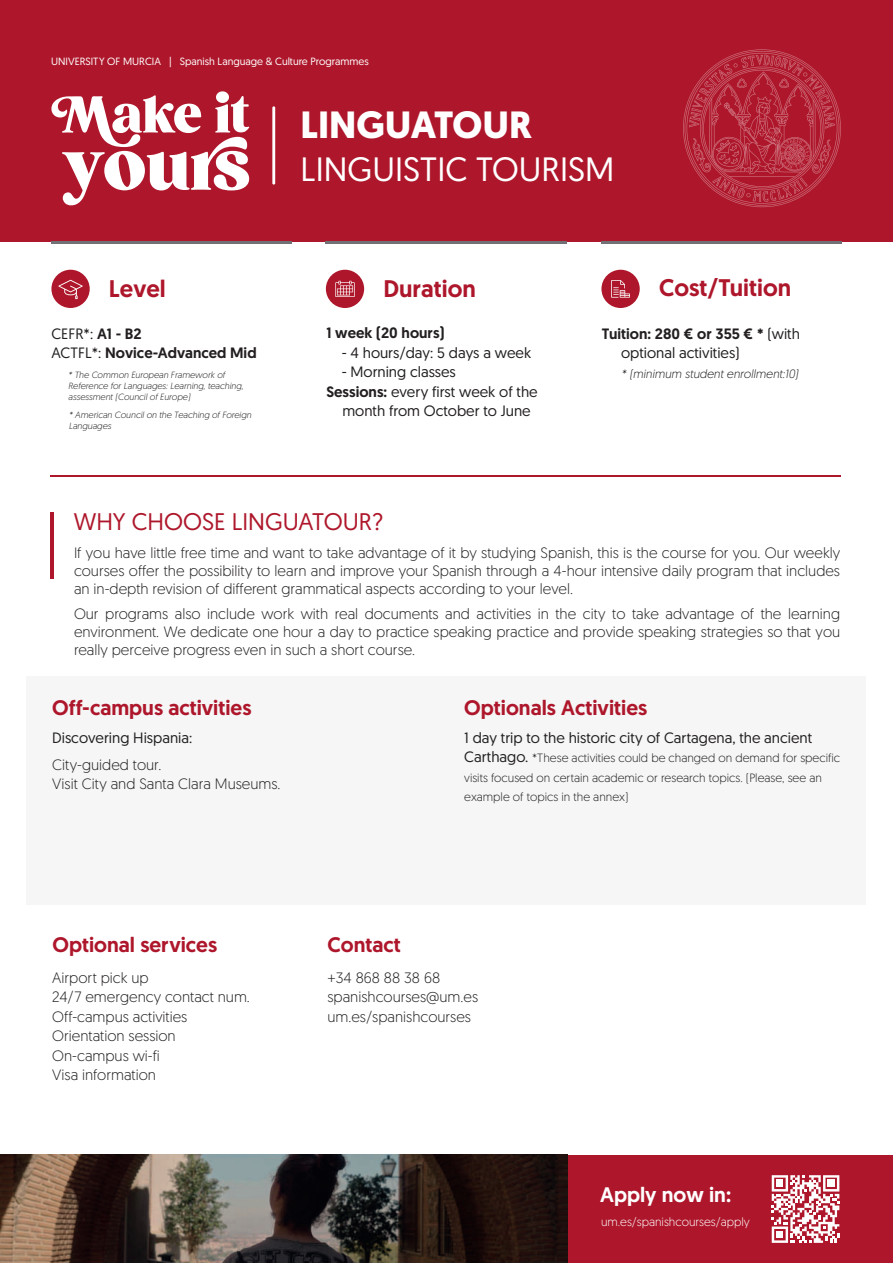
<style>
.page{position:relative;width:893px;height:1263px;background:#fff}
.page>*{position:absolute;margin:0;border:0;box-sizing:border-box;transform-origin:0 0}
.t1{font:700 37.95px "Geomanist";color:#fff}
.t2{font:33.75px "Geomanist";color:#fff}
.t3{font:500 24px "Geomanist";color:#ae172b}
.t4{font:24px "Geomanist";color:#ae172b}
.t5{font:500 21px "Geomanist";color:#ae172b}
.t6{font:500 21px "Geomanist";color:#fff}
.t7{font:300 15px/19.5px "Geomanist";color:#231f20}
.t8{font:15px/19.5px "Geomanist";color:#231f20}
.t9{font:500 15px/19.5px "Geomanist";color:#231f20}
.t10{font:300 12px/19.5px "Geomanist";color:#231f20}
.t11{font:italic 300 12px "Geomanist";color:#231f20}
.t12{font:300 12px "Geomanist";color:#fff}
.t13{font:10.5px "Geomanist";color:#fff}
.t14{font:italic 300 9px/10.8px "Geomanist";color:#231f20}
.s1{font-weight:400}
.s2{font-weight:500}
.s3{font-weight:400;font-size:15px}
</style>
<div class="page">
<div style="left:27px;top:676px;width:839px;height:228px;background:#f6f6f6"></div>
<div style="left:0;top:0;width:893px;height:241px;background:#ae172b"></div>
<hr style="left:51px;top:512px;width:3px;height:66px;background:#ae172b">
<hr style="left:51px;top:475px;width:790px;height:2px;background:#ae172b">
<hr style="left:51px;top:241px;width:241px;height:3px;background:#717074">
<hr style="left:326px;top:241px;width:241px;height:3px;background:#717074">
<hr style="left:601px;top:241px;width:241px;height:3px;background:#717074">
<hr style="left:272px;top:106px;width:3px;height:79px;background:#fff">
<svg style="left:51px;top:91px;width:198px;height:114px"></svg>
<svg style="left:683px;top:49px;width:158px;height:158px"></svg>
<div style="left:51px;top:270px;width:39px;height:38px;background:#ae172b;border-radius:50%"></div>
<div style="left:326px;top:270px;width:38px;height:38px;background:#ae172b;border-radius:50%"></div>
<div style="left:601px;top:270px;width:39px;height:38px;background:#ae172b;border-radius:50%"></div>
<svg style="left:611px;top:280px;width:19px;height:18px"></svg>
<svg style="left:335px;top:281px;width:20px;height:16px"></svg>
<svg style="left:58px;top:280px;width:25px;height:19px"></svg>
<div style="left:0;top:1155px;width:893px;height:108px;background:#ae172b"></div>
<img style="left:0;top:1155px;width:568px;height:108px">
<svg style="left:772px;top:1175px;width:67px;height:68px"></svg>
<div style="left:776px;top:1180px;width:7px;height:7px;background:#fff"></div>
<div style="left:828px;top:1180px;width:7px;height:7px;background:#fff"></div>
<div style="left:776px;top:1231px;width:7px;height:7px;background:#fff"></div>
<p class="t13" style="left:51px;top:54px;width:319px">UNIVERSITY OF MURCIA | Spanish Language &amp; Culture Programmes</p>
<h1 class="t1" style="left:301px;top:100px;width:233px">LINGUATOUR</h1>
<h2 class="t2" style="left:301px;top:147px;width:315px">LINGUISTIC TOURISM</h2>
<h3 class="t3" style="left:109px;top:273px;width:58px">Level</h3>
<h3 class="t3" style="left:383px;top:273px;width:94px">Duration</h3>
<h3 class="t3" style="left:659px;top:272px;width:134px">Cost/Tuition</h3>
<p class="t9" style="left:51px;top:323px;width:207px"><span class="s1">CEFR*:</span> A1 - B2<br><span class="s1">ACTFL*:</span> Novice-Advanced Mid</p>
<p class="t9" style="left:326px;top:323px;width:120px">1 week (20 hours)</p>
<p class="t8" style="left:342px;top:342px;width:191px">- 4 hours/day: 5 days a week</p>
<p class="t8" style="left:342px;top:362px;width:116px">- Morning classes</p>
<p class="t8" style="left:326px;top:381px;width:213px"><span class="s2">Sessions:</span> every first week of the</p>
<p class="t8" style="left:342px;top:401px;width:190px">month from October to June</p>
<p class="t14" style="left:68px;top:369px;width:177px">* The Common European Framework of<br>Reference for Languages: Learning, teaching, assessment (Council of Europe)</p>
<p class="t14" style="left:69px;top:410px;width:184px">* American Council on the Teaching of Foreign<br>Languages</p>
<h3 class="t4" style="left:74px;top:506px;width:311px">WHY CHOOSE LINGUATOUR?</h3>
<p class="t8" style="left:621px;top:323px;width:180px;text-indent:-19px"><span class="s2">Tuition: 280 € or 355 € *</span> (with optional activities)</p>
<p class="t11" style="left:621px;top:366px;width:179px">* (minimum student enrollment:10)</p>
<p class="t7" style="left:74px;top:543px;width:768px;line-height:18px;text-align:justify">If you have little free time and want to take advantage of it by studying Spanish, this is the course for you. Our weekly courses offer the possibility to learn and improve your Spanish through a 4-hour intensive daily program that includes an in-depth revision of different grammatical aspects according to your level.</p>
<p class="t7" style="left:74px;top:604px;width:768px;line-height:18px;text-align:justify">Our programs also include work with real documents and activities in the city to take advantage of the learning environment. We dedicate one hour a day to practice speaking practice and provide speaking strategies so that you really perceive progress even in such a short course.</p>
<h3 class="t5" style="left:52px;top:693px;width:201px">Off-campus activities</h3>
<h3 class="t5" style="left:464px;top:693px;width:184px">Optionals Activities</h3>
<p class="t8" style="left:52px;top:727px;width:141px">Discovering Hispania:</p>
<p class="t7" style="left:52px;top:754px;width:230px">City-guided tour.<br>Visit City and Santa Clara Museums.</p>
<p class="t8" style="left:464px;top:727px;width:349px">1 day trip to the historic city of Cartagena, the ancient</p>
<p class="t10" style="left:464px;top:748px;width:377px"><span class="s3">Carthago.</span> *These activities could be changed on demand for specific visits focused on certain academic or research topics. (Please, see an example of topics in the annex)</p>
<h3 class="t5" style="left:52px;top:931px;width:166px">Optional services</h3>
<p class="t7" style="left:52px;top:967px;width:199px">Airport pick up<br>24/7 emergency contact num.<br>Off-campus activities<br>Orientation session<br>On-campus wi-fi<br>Visa information</p>
<h3 class="t5" style="left:327px;top:931px;width:75px">Contact</h3>
<p class="t7" style="left:327px;top:967px;width:152px">+34 868 88 38 68 spanishcourses@um.es um.es/spanishcourses</p>
<h3 class="t6" style="left:600px;top:1180px;width:132px">Apply now in:</h3>
<p class="t12" style="left:601px;top:1214px;width:150px">um.es/spanishcourses/apply</p>
</div>
